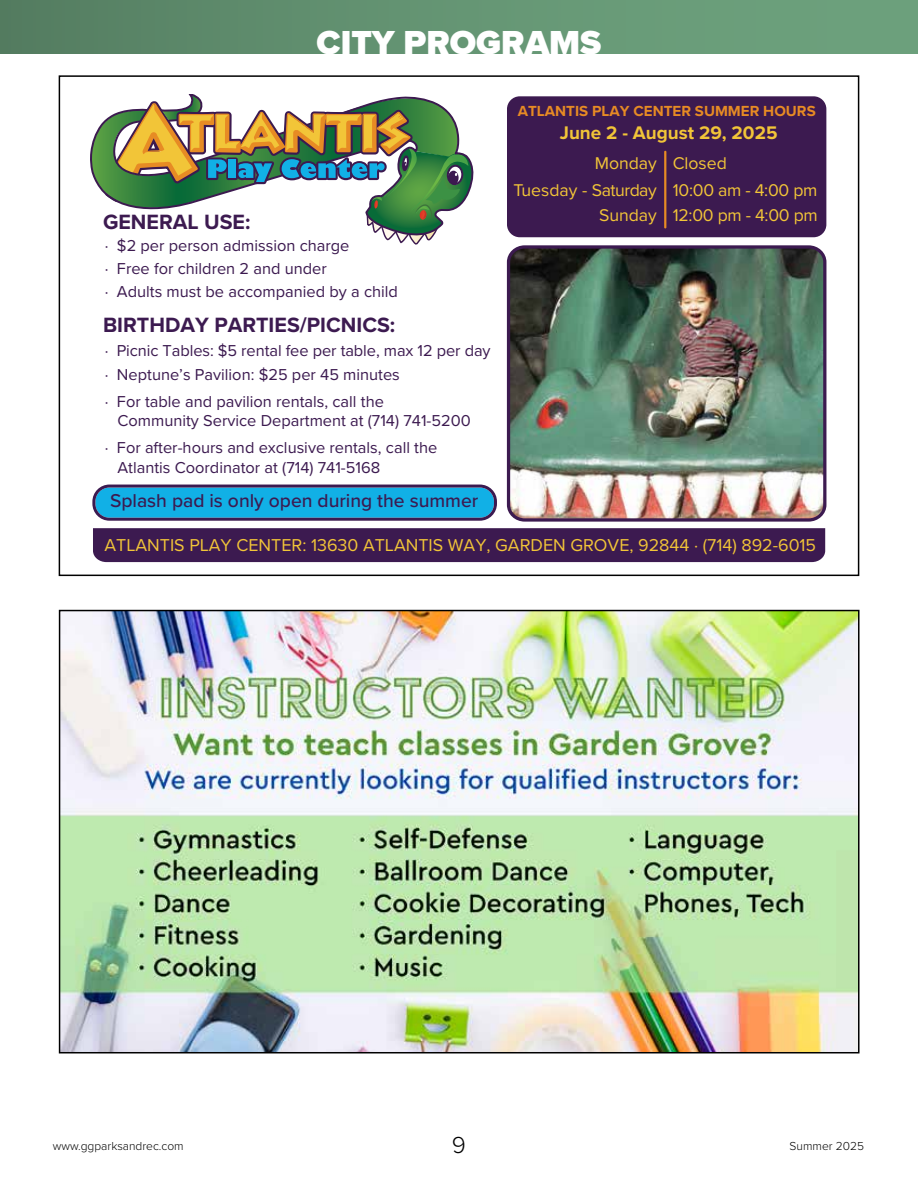
<style>
.page{position:relative;width:918px;height:1188px;background:#fff}
.page>*{position:absolute;margin:0;border:0;box-sizing:border-box;transform-origin:0 0}
.t1{font:900 34.5px "Proxima Nova";color:#fff}
.t2{font:300 24px "Proxima Nova";color:#000}
.t3{font:700 21.45px "Proxima Nova";color:#3c1a50}
.t4{font:500 19.35px "Proxima Nova";color:#3c1a50}
.t5{font:700 18.9px "Proxima Nova";color:#f2c538}
.t6{font:17.85px "Proxima Nova";color:#f2c538}
.t7{font:17.7px/26.2px "Proxima Nova";letter-spacing:-.005em;color:#f2c538;text-align:right}
.t8{font:16.35px/23.2px "Proxima Nova";color:#3c1a50}
.t9{font:700 15.15px "Proxima Nova";color:#e78b24}
.t10{font:300 12px "Proxima Nova";color:#000}
</style>
<div class="page">
<div style="left:507px;top:96px;width:319px;height:141px;background:#3c1a50;border-radius:13px"></div>
<img style="left:511px;top:249px;width:314px;height:269px">
<div style="left:507px;top:245px;width:319px;height:277px;border:3px solid #3c1a50;border-radius:16px"></div>
<div style="left:93px;top:528px;width:732px;height:34px;background:#3c1a50"></div>
<svg style="left:92px;top:485px;width:405px;height:36px;background:#219ace"></svg>
<svg style="left:90px;top:94px;width:384px;height:151px"></svg>
<hr style="left:664px;top:151px;width:2px;height:77px;background:#e78b24">
<img style="left:62px;top:613px;width:795px;height:437px">
<div style="left:59px;top:610px;width:801px;height:443px;border:2px solid #000"></div>
<div style="left:0;top:0;width:918px;height:54px;background:linear-gradient(to right,#568063,#70a680)"></div>
<h3 class="t3" style="left:103px;top:206px;width:149px">GENERAL USE:</h3>
<h1 class="t1" style="left:317px;top:17px;width:286px">CITY PROGRAMS</h1>
<p class="t9" style="left:518px;top:100px;width:299px">ATLANTIS PLAY CENTER SUMMER HOURS</p>
<p class="t5" style="left:560px;top:119px;width:219px">June 2 - August 29, 2025</p>
<p class="t7" style="left:514px;top:149px;width:145px">Monday<br>Tuesday - Saturday<br>Sunday</p>
<p class="t7" style="left:673px;top:149px;width:147px;text-align:left">Closed<br>10:00 am - 4:00 pm<br>12:00 pm - 4:00 pm</p>
<p class="t8" style="left:105px;top:233px;width:295px">· $2 per person admission charge<br>· Free for children 2 and under<br>· Adults must be accompanied by a child</p>
<h3 class="t3" style="left:103px;top:309px;width:294px">BIRTHDAY PARTIES/PICNICS:</h3>
<p class="t8" style="left:105px;top:338px;width:387px;line-height:24px">· Picnic Tables: $5 rental fee per table, max 12 per day · Neptune’s Pavilion: $25 per 45 minutes</p>
<p class="t8" style="left:117px;top:391px;width:355px;line-height:19.6px;text-indent:-13px">· For table and pavilion rentals, call the<br>Community Service Department at (714) 741-5200</p>
<p class="t8" style="left:117px;top:437px;width:321px;line-height:19.6px;text-indent:-13px">· For after-hours and exclusive rentals, call the<br>Atlantis Coordinator at (714) 741-5168</p>
<p class="t4" style="left:110px;top:487px;width:370px">Splash pad is only open during the summer</p>
<p class="t6" style="left:105px;top:532px;width:713px">ATLANTIS PLAY CENTER: 13630 ATLANTIS WAY, GARDEN GROVE, 92844 · (714) 892-6015</p>
<p class="t10" style="left:53px;top:1137px;width:132px">www.ggparksandrec.com</p>
<h2 class="t2" style="left:452px;top:1127px;width:16px">9</h2>
<p class="t10" style="left:790px;top:1137px;width:76px">Summer 2025</p>
</div>
